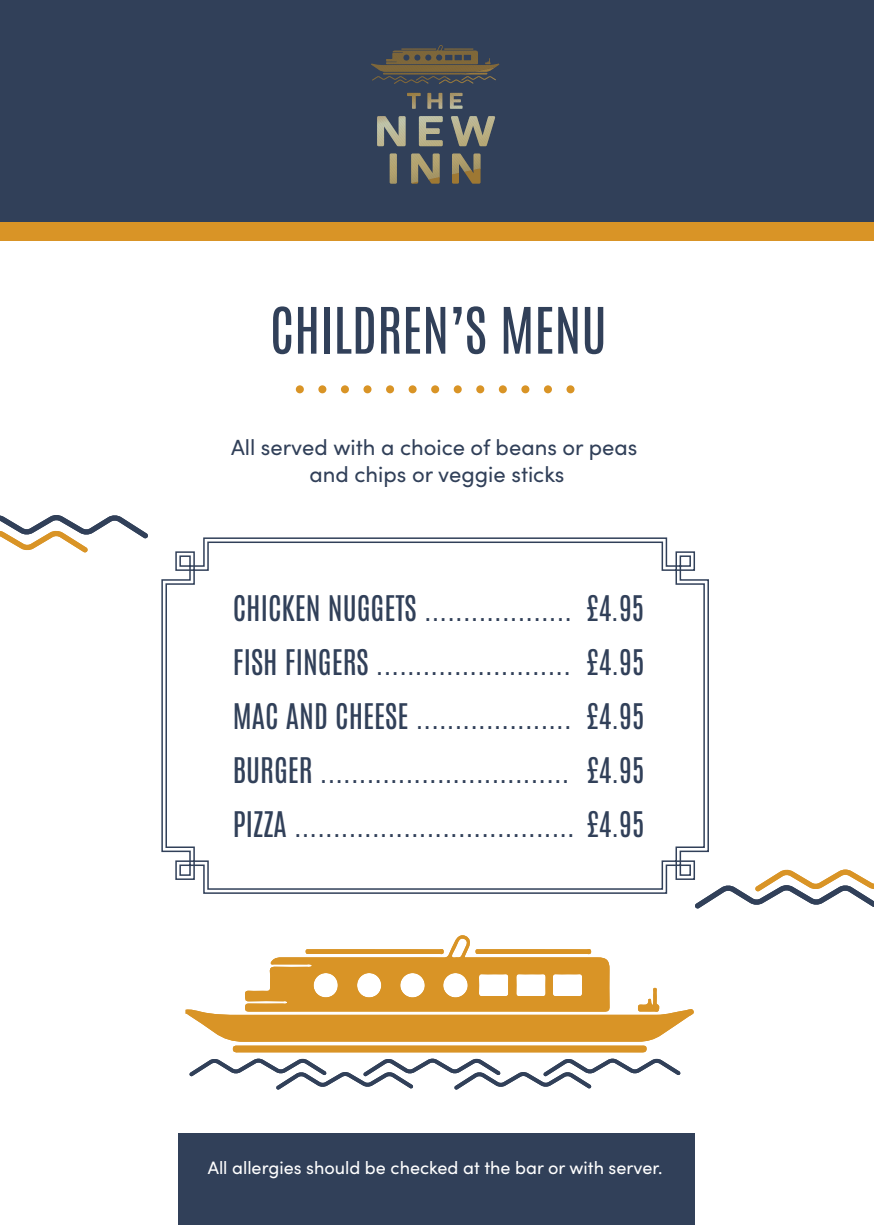
<style>
.page{position:relative;width:874px;height:1225px;background:#fff}
.page>*{position:absolute;margin:0;border:0;box-sizing:border-box;transform-origin:0 0}
.t1{font:54.4px "Antonio";color:#314059}
.t2{font:30px/54px "Antonio";color:#314059;text-align:justify}
.t3{font:22px/26.4px "Sofia Pro";color:#314059;text-align:center}
.t4{font:18px "Sofia Pro";color:#fff}
</style>
<div class="page">
<div style="left:0;top:0;width:873px;height:222px;background:#314059"></div>
<svg style="left:407px;top:93px;width:13px;height:16px"></svg>
<svg style="left:427px;top:93px;width:15px;height:16px"></svg>
<svg style="left:449px;top:93px;width:13px;height:16px"></svg>
<svg style="left:377px;top:116px;width:28px;height:30px"></svg>
<svg style="left:418px;top:116px;width:24px;height:30px"></svg>
<svg style="left:451px;top:116px;width:44px;height:30px"></svg>
<svg style="left:389px;top:153px;width:7px;height:31px"></svg>
<svg style="left:411px;top:153px;width:28px;height:31px"></svg>
<svg style="left:452px;top:153px;width:28px;height:31px"></svg>
<svg style="left:371px;top:45px;width:128px;height:39px"></svg>
<div style="left:0;top:222px;width:873px;height:18px;background:#d99426"></div>
<svg style="left:161px;top:537px;width:548px;height:357px"></svg>
<svg style="left:165px;top:541px;width:540px;height:349px"></svg>
<svg style="left:0;top:515px;width:148px;height:38px"></svg>
<svg style="left:694px;top:869px;width:179px;height:39px"></svg>
<div style="left:178px;top:1133px;width:516px;height:92px;background:#314059"></div>
<svg style="left:185px;top:935px;width:509px;height:117px"></svg>
<svg style="left:189px;top:1058px;width:491px;height:31px"></svg>
<div style="left:296px;top:385px;width:8px;height:8px;background:#d99426;border-radius:50%"></div>
<div style="left:318px;top:385px;width:8px;height:8px;background:#d99426;border-radius:50%"></div>
<div style="left:341px;top:385px;width:8px;height:8px;background:#d99426;border-radius:50%"></div>
<div style="left:363px;top:385px;width:8px;height:8px;background:#d99426;border-radius:50%"></div>
<div style="left:386px;top:385px;width:8px;height:8px;background:#d99426;border-radius:50%"></div>
<div style="left:408px;top:385px;width:8px;height:8px;background:#d99426;border-radius:50%"></div>
<div style="left:431px;top:385px;width:8px;height:8px;background:#d99426;border-radius:50%"></div>
<div style="left:453px;top:385px;width:8px;height:8px;background:#d99426;border-radius:50%"></div>
<div style="left:476px;top:385px;width:8px;height:8px;background:#d99426;border-radius:50%"></div>
<div style="left:498px;top:385px;width:8px;height:8px;background:#d99426;border-radius:50%"></div>
<div style="left:521px;top:385px;width:8px;height:8px;background:#d99426;border-radius:50%"></div>
<div style="left:543px;top:385px;width:8px;height:8px;background:#d99426;border-radius:50%"></div>
<div style="left:566px;top:385px;width:8px;height:8px;background:#d99426;border-radius:50%"></div>
<h1 class="t1" style="left:269px;top:292px;width:338px">CHILDREN’S MENU</h1>
<p class="t3" style="left:231px;top:433px;width:407px">All served with a choice of beans or peas and chips or veggie sticks</p>
<p class="t2" style="left:233px;top:582px;width:413px">CHICKEN NUGGETS ................... £4.95<br>FISH FINGERS ......................... £4.95<br>MAC AND CHEESE .................... £4.95<br>BURGER ................................ £4.95<br>PIZZA .................................... £4.95</p>
<p class="t4" style="left:208px;top:1154px;width:456px">All allergies should be checked at the bar or with server.</p>
</div>
